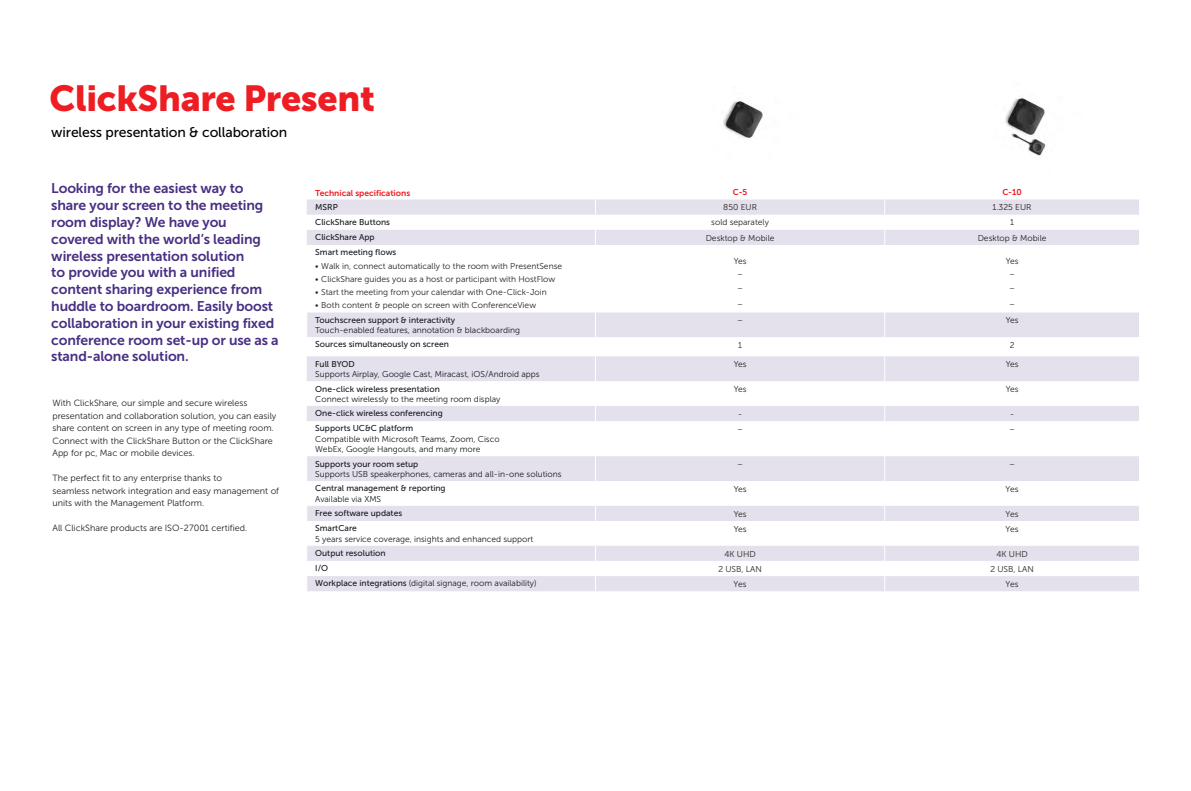
<style>
.page{position:relative;width:1191px;height:791px;background:#fff}
.page>*{position:absolute;margin:0;border:0;box-sizing:border-box;transform-origin:0 0}
.t1{font:36px "Museo Sans 900";letter-spacing:-.01em;color:#ee1d23}
.t2{font:14px/16.8px "Museo Sans 700";letter-spacing:-.01em;color:#482f83}
.t3{font:14px "Museo Sans 500";letter-spacing:-.01em;color:#000}
.t4{font:9px/12.5px "Museo Sans 300";color:#231f20}
.t5{font:8.5px/10.4px "Museo Sans 300";color:#161b21}
.t6{font:8.5px/13.5px "Museo Sans 300";color:#231f20;text-align:center}
.t7{font:8.5px "Museo Sans 500";color:#161b21}
.t8{font:8.5px "Museo Sans 700";color:#ee1d23}
.s1{font-family:"Museo Sans 500"}
</style>
<div class="page">
<img style="left:723px;top:101px;width:40px;height:37px">
<img style="left:1005px;top:98px;width:41px;height:58px">
<svg style="left:307px;top:199px;width:832px;height:392px;fill:#e4e0ec"></svg>
<svg style="left:307px;top:245px;width:832px;height:331px"></svg>
<svg style="left:595px;top:199px;width:1px;height:46px"></svg>
<hr style="left:595px;top:245px;width:1px;height:67px;background:#fff">
<svg style="left:884px;top:199px;width:1px;height:46px"></svg>
<hr style="left:884px;top:245px;width:1px;height:67px;background:#fff">
<svg style="left:595px;top:312px;width:1px;height:109px"></svg>
<svg style="left:884px;top:312px;width:1px;height:109px"></svg>
<hr style="left:595px;top:421px;width:1px;height:35px;background:#fff">
<hr style="left:884px;top:421px;width:1px;height:35px;background:#fff">
<svg style="left:595px;top:456px;width:1px;height:135px"></svg>
<svg style="left:884px;top:456px;width:1px;height:135px"></svg>
<h1 class="t1" style="left:50px;top:78px;width:327px">ClickShare Present</h1>
<h2 class="t3" style="left:51px;top:124px;width:237px">wireless presentation &amp; collaboration</h2>
<p class="t2" style="left:51px;top:180px;width:229px">Looking for the easiest way to share your screen to the meeting room display? We have you covered with the world’s leading wireless presentation solution<br>to provide you with a unified content sharing experience from huddle to boardroom. Easily boost collaboration in your existing fixed conference room set-up or use as a stand-alone solution.</p>
<p class="t4" style="left:52px;top:397px;width:225px">With ClickShare, our simple and secure wireless presentation and collaboration solution, you can easily share content on screen in any type of meeting room.<br>Connect with the ClickShare Button or the ClickShare App for pc, Mac or mobile devices.</p>
<p class="t4" style="left:52px;top:472px;width:228px">The perfect fit to any enterprise thanks to<br>seamless network integration and easy management of units with the Management Platform.</p>
<p class="t4" style="left:52px;top:522px;width:196px">All ClickShare products are ISO-27001 certified.</p>
<p class="t8" style="left:315px;top:188px;width:96px">Technical specifications</p>
<p class="t8" style="left:733px;top:188px;width:16px">C-5</p>
<p class="t8" style="left:1002px;top:188px;width:21px">C-10</p>
<p class="t7" style="left:315px;top:202px;width:24px">MSRP</p>
<p class="t6" style="left:723px;top:201px;width:35px">850 EUR</p>
<p class="t6" style="left:992px;top:201px;width:41px">1.325 EUR</p>
<p class="t7" style="left:315px;top:217px;width:76px">ClickShare Buttons</p>
<p class="t6" style="left:711px;top:216px;width:59px">sold separately</p>
<p class="t6" style="left:1010px;top:216px;width:5px">1</p>
<p class="t7" style="left:315px;top:233px;width:61px">ClickShare App</p>
<p class="t6" style="left:705px;top:231px;width:70px">Desktop &amp; Mobile</p>
<p class="t6" style="left:977px;top:231px;width:70px">Desktop &amp; Mobile</p>
<p class="t7" style="left:315px;top:248px;width:83px">Smart meeting flows</p>
<p class="t6" style="left:315px;top:259px;width:248px">• Walk in, connect automatically to the room with PresentSense</p>
<p class="t6" style="left:315px;top:272px;width:241px">• ClickShare guides you as a host or participant with HostFlow</p>
<p class="t6" style="left:315px;top:285px;width:233px">• Start the meeting from your calendar with One-Click-Join</p>
<p class="t6" style="left:315px;top:299px;width:222px">• Both content &amp; people on screen with ConferenceView</p>
<p class="t6" style="left:733px;top:254px;width:14px">Yes – –</p>
<p class="t6" style="left:737px;top:297px;width:8px">–</p>
<p class="t6" style="left:1005px;top:254px;width:14px">Yes – –</p>
<p class="t6" style="left:1009px;top:297px;width:8px">–</p>
<p class="t7" style="left:315px;top:315px;width:141px">Touchscreen support &amp; interactivity</p>
<p class="t5" style="left:315px;top:325px;width:206px">Touch-enabled features, annotation &amp; blackboarding</p>
<p class="t6" style="left:737px;top:313px;width:8px">–</p>
<p class="t6" style="left:1005px;top:313px;width:14px">Yes</p>
<p class="t7" style="left:315px;top:340px;width:135px">Sources simultaneously on screen</p>
<p class="t6" style="left:738px;top:338px;width:5px">1</p>
<p class="t6" style="left:1009px;top:338px;width:6px">2</p>
<p class="t7" style="left:315px;top:359px;width:41px">Full BYOD</p>
<p class="t5" style="left:315px;top:369px;width:226px">Supports Airplay, Google Cast, Miracast, iOS/Android apps</p>
<p class="t6" style="left:733px;top:357px;width:14px">Yes</p>
<p class="t6" style="left:1005px;top:357px;width:14px">Yes</p>
<p class="t7" style="left:315px;top:384px;width:126px">One-click wireless presentation</p>
<p class="t5" style="left:315px;top:394px;width:187px">Connect wirelessly to the meeting room display</p>
<p class="t6" style="left:733px;top:382px;width:14px">Yes</p>
<p class="t6" style="left:1005px;top:382px;width:14px">Yes</p>
<p class="t7" style="left:315px;top:409px;width:129px">One-click wireless conferencing</p>
<p class="t6" style="left:738px;top:407px;width:6px">-</p>
<p class="t6" style="left:1010px;top:407px;width:6px">-</p>
<p class="t7" style="left:315px;top:424px;width:99px">Supports UC&amp;C platform</p>
<p class="t5" style="left:315px;top:434px;width:186px">Compatible with Microsoft Teams, Zoom, Cisco<br>WebEx, Google Hangouts, and many more</p>
<p class="t6" style="left:737px;top:422px;width:8px">–</p>
<p class="t6" style="left:1009px;top:422px;width:8px">–</p>
<p class="t7" style="left:315px;top:459px;width:105px">Supports your room setup</p>
<p class="t5" style="left:315px;top:469px;width:248px">Supports USB speakerphones, cameras and all-in-one solutions</p>
<p class="t7" style="left:315px;top:484px;width:132px">Central management &amp; reporting</p>
<p class="t5" style="left:315px;top:494px;width:67px">Available via XMS</p>
<p class="t6" style="left:737px;top:457px;width:8px">–</p>
<p class="t6" style="left:1009px;top:457px;width:8px">–</p>
<p class="t6" style="left:733px;top:482px;width:14px">Yes</p>
<p class="t6" style="left:1005px;top:482px;width:14px">Yes</p>
<p class="t7" style="left:315px;top:509px;width:88px">Free software updates</p>
<p class="t6" style="left:733px;top:507px;width:14px">Yes</p>
<p class="t6" style="left:1005px;top:507px;width:14px">Yes</p>
<p class="t7" style="left:315px;top:524px;width:43px">SmartCare</p>
<p class="t5" style="left:315px;top:534px;width:220px">5 years service coverage, insights and enhanced support</p>
<p class="t6" style="left:733px;top:522px;width:14px">Yes</p>
<p class="t6" style="left:1005px;top:522px;width:14px">Yes</p>
<p class="t7" style="left:315px;top:548px;width:72px">Output resolution</p>
<p class="t6" style="left:724px;top:547px;width:33px">4K UHD</p>
<p class="t6" style="left:996px;top:547px;width:33px">4K UHD</p>
<p class="t7" style="left:315px;top:564px;width:14px">I/O</p>
<p class="t6" style="left:718px;top:562px;width:45px">2 USB, LAN</p>
<p class="t6" style="left:990px;top:562px;width:45px">2 USB, LAN</p>
<p class="t5" style="left:315px;top:578px;width:223px"><span class="s1">Workplace integrations</span> (digital signage, room availability)</p>
<p class="t6" style="left:733px;top:577px;width:14px">Yes</p>
<p class="t6" style="left:1005px;top:577px;width:14px">Yes</p>
</div>
